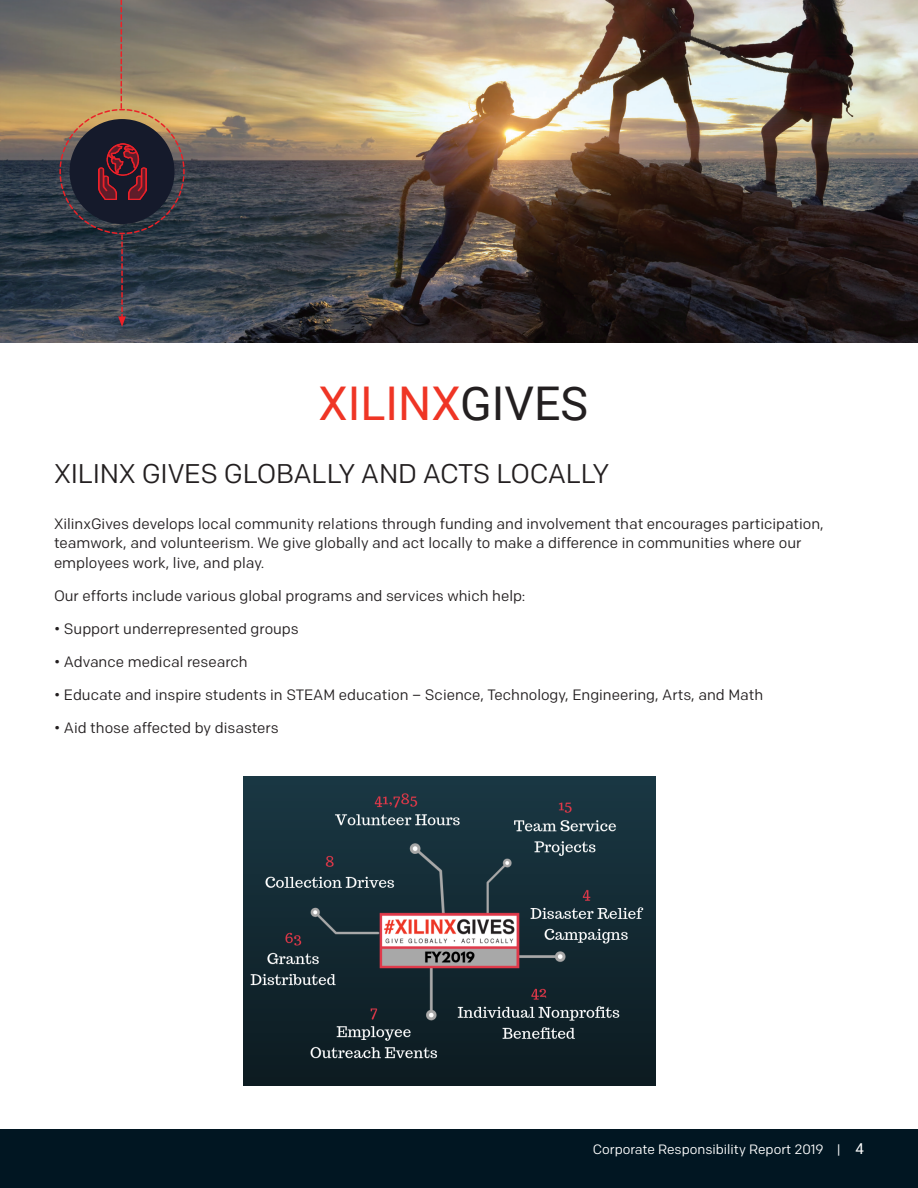
<style>
.page{position:relative;width:918px;height:1188px;background:#fff}
.page>*{position:absolute;margin:0;border:0;box-sizing:border-box;transform-origin:0 0}
.Body_Bold{font:46.5px "Roboto";color:#ef3525}
.t1{font:27px "Colfax";letter-spacing:-.01em;color:#231f20}
.Body{font:15px/19.5px "Colfax";color:#231f20}
.t2{font:13.5px "Colfax";color:#fff}
.s1{color:#231f20}
.s2{font-family:"Roboto"}
.s3{font-family:"Roboto";font-size:15px}
</style>
<div class="page">
<div style="left:0;top:1129px;width:918px;height:59px;background:#011622"></div>
<img style="left:0;top:0;width:918px;height:342px">
<img style="left:244px;top:776px;width:411px;height:309px">
<svg style="left:59px;top:0;width:126px;height:327px;background:#666059"></svg>
<div style="left:70px;top:119px;width:105px;height:105px;background:#151a2b;border-radius:50%"></div>
<img style="left:98px;top:144px;width:48px;height:56px">
<p class="Body_Bold" style="left:319px;top:371px;width:271px">XILINX<span class="s1">GIVES</span></p>
<p class="t1" style="left:54px;top:457px;width:557px">XILINX GIVES GLOBALLY AND ACTS LOCALLY</p>
<p class="Body" style="left:54px;top:514px;width:771px">XilinxGives develops local community relations through funding and involvement that encourages participation, teamwork, and volunteerism. We give globally and act locally to make a difference in communities where our employees work, live, and play.</p>
<p class="Body" style="left:54px;top:586px;width:473px">Our efforts include various global programs and services which help:</p>
<p class="Body" style="left:54px;top:619px;width:246px">• Support underrepresented groups</p>
<p class="Body" style="left:54px;top:652px;width:195px">• Advance medical research</p>
<p class="Body" style="left:54px;top:685px;width:711px">• Educate and inspire students in STEAM education – Science, Technology, Engineering, Arts, and Math</p>
<p class="Body" style="left:54px;top:718px;width:226px">• Aid those affected by disasters</p>
<p class="t2" style="left:593px;top:1141px;width:273px">Corporate Responsibility Report 2019 <span class="s2">|</span> <span class="s3">4</span></p>
</div>
